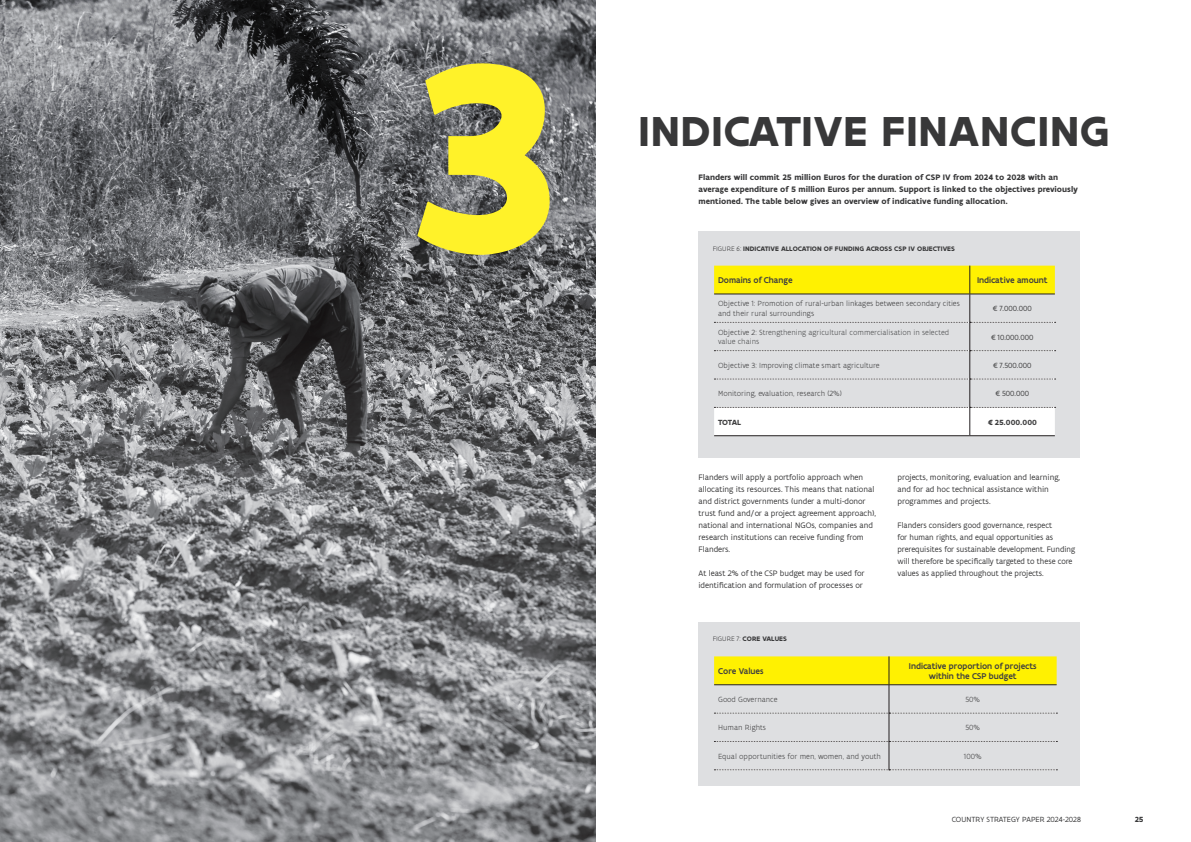
<style>
.page{position:relative;width:1191px;height:842px;background:#fff}
.page>*{position:absolute;margin:0;border:0;box-sizing:border-box;transform-origin:0 0}
.Inleiding{font:700 288.8px "Flanders Art Sans";color:#fff229}
.Inleiding-2{font:700 45px "Flanders Art Sans";letter-spacing:.005em;color:#383839}
.Inhoudstafel__titel_xx{font:500 9px/10.8px "Flanders Art Sans";color:#3e3e3f;text-align:center}
.body{font:8.5px/12px "Flanders Art Sans";color:#383839}
.body-2{font:700 8.5px/12px "Flanders Art Sans";color:#383839}
.Inhoudstafel__titel_xx-2{font:300 8px/9.6px "Flanders Art Sans";color:#3e3e3f}
.Inhoudstafel__titel_xx-3{font:300 8px/9.6px "Flanders Art Sans";color:#4b4c4d}
.Inhoudstafel__titel_xx-4{font:8px "Flanders Art Sans";color:#3e3e3f}
.t1{font:8px "Flanders Art Sans";letter-spacing:.005em;color:#383839}
.Inhoudstafel__titel_xx-5{font:700 8px "Flanders Art Sans";color:#3e3e3f}
.t2{font:700 8px "Flanders Art Sans";color:#383839}
.body-3{font:700 7px "Flanders Art Sans";letter-spacing:.005em;color:#383839}
.s1{font-weight:300}
.s2{color:#3e3e3f}
</style>
<div class="page">
<img style="left:0;top:0;width:595px;height:842px">
<div style="left:698px;top:231px;width:381px;height:227px;background:#dedfe1"></div>
<svg style="left:714px;top:266px;width:341px;height:170px"></svg>
<div style="left:698px;top:622px;width:381px;height:163px;background:#dedfe1"></div>
<svg style="left:714px;top:656px;width:343px;height:114px"></svg>
<p class="Inleiding" style="left:409px;top:-25px;width:151px">3</p>
<p class="Inleiding-2" style="left:638px;top:103px;width:473px">INDICATIVE FINANCING</p>
<p class="body-2" style="left:698px;top:171px;width:381px">Flanders will commit 25 million Euros for the duration of CSP IV from 2024 to 2028 with an average expenditure of 5 million Euros per annum. Support is linked to the objectives previously mentioned. The table below gives an overview of indicative funding allocation.</p>
<p class="body-3" style="left:712px;top:244px;width:244px"><span class="s1">FIGURE 6:</span> INDICATIVE ALLOCATION OF FUNDING ACROSS CSP IV OBJECTIVES</p>
<p class="Inhoudstafel__titel_xx" style="left:718px;top:275px;width:76px">Domains of Change</p>
<p class="Inhoudstafel__titel_xx" style="left:977px;top:275px;width:72px">Indicative amount</p>
<p class="Inhoudstafel__titel_xx-2" style="left:718px;top:299px;width:243px">Objective 1: Promotion of rural-urban linkages between secondary cities and their rural surroundings</p>
<p class="Inhoudstafel__titel_xx-4" style="left:993px;top:304px;width:40px">€7.000.000</p>
<p class="Inhoudstafel__titel_xx-3" style="left:718px;top:327px;width:233px"><span class="s2">Objective 2: S</span>trengthening agricultural commercialisation in selected value chains</p>
<p class="Inhoudstafel__titel_xx-4" style="left:991px;top:332px;width:44px">€10.000.000</p>
<p class="Inhoudstafel__titel_xx-2" style="left:718px;top:360px;width:163px">Objective 3: Improving climate smart agriculture</p>
<p class="Inhoudstafel__titel_xx-4" style="left:993px;top:360px;width:40px">€7.500.000</p>
<p class="Inhoudstafel__titel_xx-2" style="left:718px;top:389px;width:125px">Monitoring, evaluation, research (2%)</p>
<p class="Inhoudstafel__titel_xx-4" style="left:995px;top:389px;width:35px">€500.000</p>
<p class="Inhoudstafel__titel_xx-5" style="left:718px;top:417px;width:24px">TOTAL</p>
<p class="Inhoudstafel__titel_xx-5" style="left:987px;top:417px;width:51px">€25.000.000</p>
<p class="body" style="left:698px;top:471px;width:179px">Flanders will apply a portfolio approach when allocating its resources. This means that national and district governments (under a multi-donor trust fund and/or a project agreement approach), national and international NGOs, companies and research institutions can receive funding from Flanders.</p>
<p class="body" style="left:698px;top:567px;width:167px">At least 2% of the CSP budget may be used for identification and formulation of processes or</p>
<p class="body" style="left:897px;top:471px;width:164px">projects, monitoring, evaluation and learning, and for ad hoc technical assistance within programmes and -projects.</p>
<p class="body" style="left:897px;top:519px;width:179px">Flanders considers good governance, respect<br>for human rights, and equal opportunities as prerequisites for sustainable development. Funding will therefore be specifically targeted to these core values as applied throughout the projects.</p>
<p class="body-3" style="left:712px;top:635px;width:76px"><span class="s1">FIGURE 7:</span> CORE VALUES</p>
<p class="Inhoudstafel__titel_xx" style="left:718px;top:665px;width:47px">Core Values</p>
<p class="Inhoudstafel__titel_xx" style="left:909px;top:660px;width:129px">Indicative proportion of projects within the CSP budget</p>
<p class="Inhoudstafel__titel_xx-2" style="left:718px;top:694px;width:61px">Good Governance</p>
<p class="Inhoudstafel__titel_xx-2" style="left:965px;top:694px;width:16px">50%</p>
<p class="Inhoudstafel__titel_xx-2" style="left:718px;top:723px;width:49px">Human Rights</p>
<p class="Inhoudstafel__titel_xx-2" style="left:965px;top:723px;width:16px">50%</p>
<p class="Inhoudstafel__titel_xx-2" style="left:718px;top:751px;width:164px">Equal opportunities for men, women, and youth</p>
<p class="Inhoudstafel__titel_xx-2" style="left:964px;top:751px;width:19px">100%</p>
<p class="t1" style="left:951px;top:814px;width:131px">COUNTRY STRATEGY PAPER 2024-2028</p>
<p class="t2" style="left:1134px;top:814px;width:10px">25</p>
</div>
